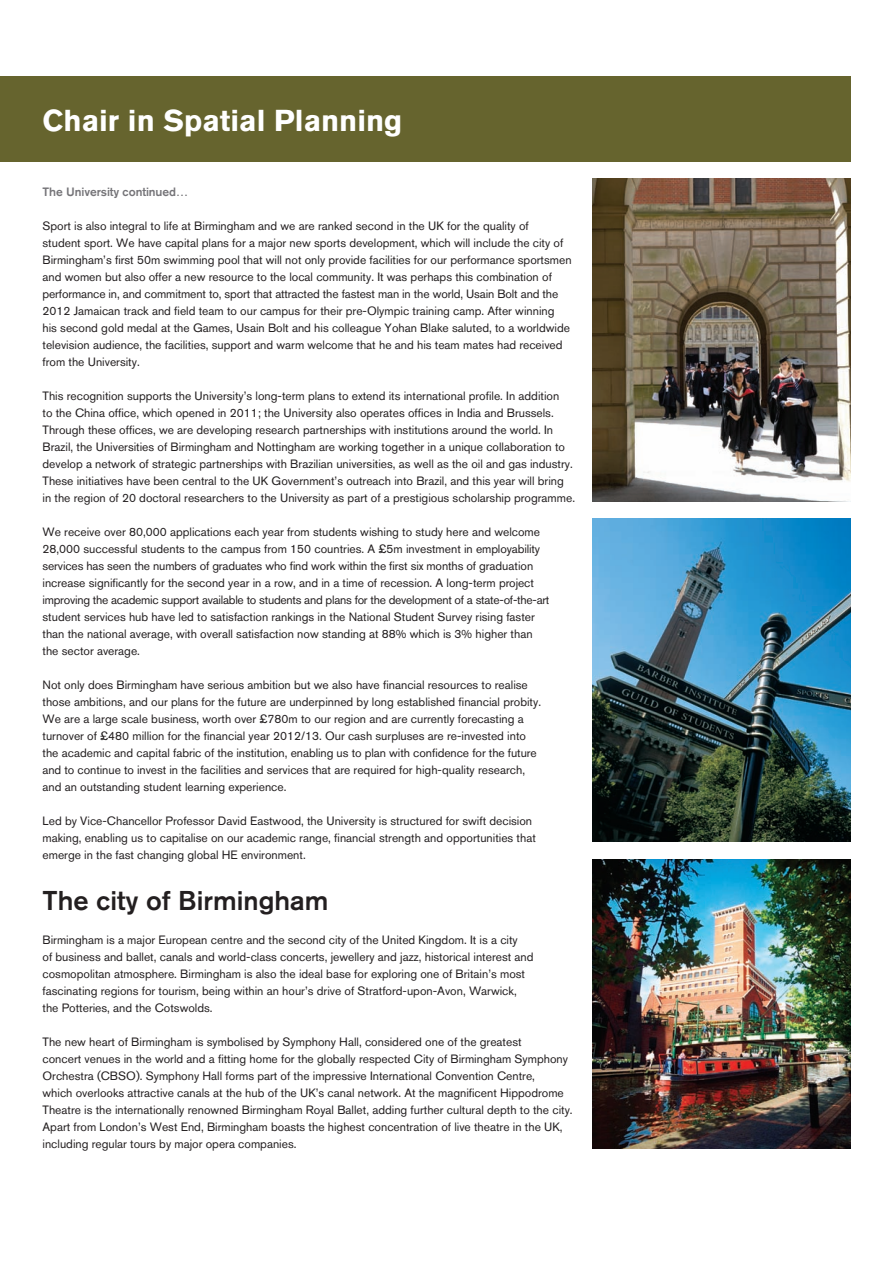
<style>
.page{position:relative;width:893px;height:1263px;background:#fff}
.page>*{position:absolute;margin:0;border:0;box-sizing:border-box;transform-origin:0 0}
._03_Body_Copy{font:700 30px "Akzidenz Grotesk BQ";color:#fff}
._02_Schools_Header{font:500 27px "Akzidenz Grotesk BQ";color:#231f20}
._03_Body_Copy-2{font:12px/17px "Akzidenz Grotesk BQ";color:#231f20}
._03_Body_Copy-3{font:500 12px "Akzidenz Grotesk BQ";letter-spacing:-.005em;color:#757478}
</style>
<div class="page">
<div style="left:0;top:77px;width:850px;height:85px;background:#66642e"></div>
<img style="left:592px;top:519px;width:258px;height:323px">
<img style="left:592px;top:859px;width:258px;height:289px">
<img style="left:592px;top:179px;width:258px;height:323px">
<p class="_03_Body_Copy" style="left:43px;top:103px;width:361px">Chair in Spatial Planning</p>
<p class="_03_Body_Copy-3" style="left:43px;top:184px;width:147px">The University continued…</p>
<p class="_03_Body_Copy-2" style="left:43px;top:217px;width:531px">Sport is also integral to life at Birmingham and we are ranked second in the UK for the quality of<br>student sport. We have capital plans for a major new sports development, which will include the city of Birmingham’s first 50m swimming pool that will not only provide facilities for our performance sportsmen and women but also offer a new resource to the local community. It was perhaps this combination of performance in, and commitment to, sport that attracted the fastest man in the world, Usain Bolt and the 2012 Jamaican track and field team to our campus for their pre-Olympic training camp. After winning his second gold medal at the Games, Usain Bolt and his colleague Yohan Blake saluted, to a worldwide television audience, the facilities, support and warm welcome that he and his team mates had received from the University.</p>
<p class="_03_Body_Copy-2" style="left:43px;top:387px;width:534px">This recognition supports the University’s long-term plans to extend its international profile. In addition<br>to the China office, which opened in 2011; the University also operates offices in India and Brussels.<br>Through these offices, we are developing research partnerships with institutions around the world. In Brazil, the Universities of Birmingham and Nottingham are working together in a unique collaboration to develop a network of strategic partnerships with Brazilian universities, as well as the oil and gas industry.<br>These initiatives have been central to the UK Government’s outreach into Brazil, and this year will bring in the region of 20 doctoral researchers to the University as part of a prestigious scholarship programme.</p>
<p class="_03_Body_Copy-2" style="left:43px;top:523px;width:508px">We receive over 80,000 applications each year from students wishing to study here and welcome 28,000 successful students to the campus from 150 countries. A £5m investment in employability services has seen the numbers of graduates who find work within the first six months of graduation increase significantly for the second year in a row, and in a time of recession. A long-term project improving the academic support available to students and plans for the development of a state-of-the-art student services hub have led to satisfaction rankings in the National Student Survey rising faster than the national average, with overall satisfaction now standing at 88% which is 3% higher than the sector average.</p>
<p class="_03_Body_Copy-2" style="left:43px;top:676px;width:500px">Not only does Birmingham have serious ambition but we also have financial resources to realise those ambitions, and our plans for the future are underpinned by long established financial probity.<br>We are a large scale business, worth over £780m to our region and are currently forecasting a turnover of £480 million for the financial year 2012/13. Our cash surpluses are re-invested into the academic and capital fabric of the institution, enabling us to plan with confidence for the future and to continue to invest in the facilities and services that are required for high-quality research, and an outstanding student learning experience.</p>
<p class="_03_Body_Copy-2" style="left:43px;top:812px;width:495px">Led by Vice-Chancellor Professor David Eastwood, the University is structured for swift decision making, enabling us to capitalise on our academic range, financial strength and opportunities that emerge in the fast changing global HE environment.</p>
<p class="_02_Schools_Header" style="left:43px;top:884px;width:287px">The city of Birmingham</p>
<p class="_03_Body_Copy-2" style="left:43px;top:931px;width:492px">Birmingham is a major European centre and the second city of the United Kingdom. It is a city<br>of business and ballet, canals and world-class concerts, jewellery and jazz, historical interest and cosmopolitan atmosphere. Birmingham is also the ideal base for exploring one of Britain’s most fascinating regions for tourism, being within an hour’s drive of Stratford-upon-Avon, Warwick, the Potteries, and the Cotswolds.</p>
<p class="_03_Body_Copy-2" style="left:43px;top:1033px;width:532px">The new heart of Birmingham is symbolised by Symphony Hall, considered one of the greatest<br>concert venues in the world and a fitting home for the globally respected City of Birmingham Symphony Orchestra (CBSO). Symphony Hall forms part of the impressive International Convention Centre,<br>which overlooks attractive canals at the hub of the UK’s canal network. At the magnificent Hippodrome Theatre is the internationally renowned Birmingham Royal Ballet, adding further cultural depth to the city.<br>Apart from London’s West End, Birmingham boasts the highest concentration of live theatre in the UK, including regular tours by major opera companies.</p>
</div>
